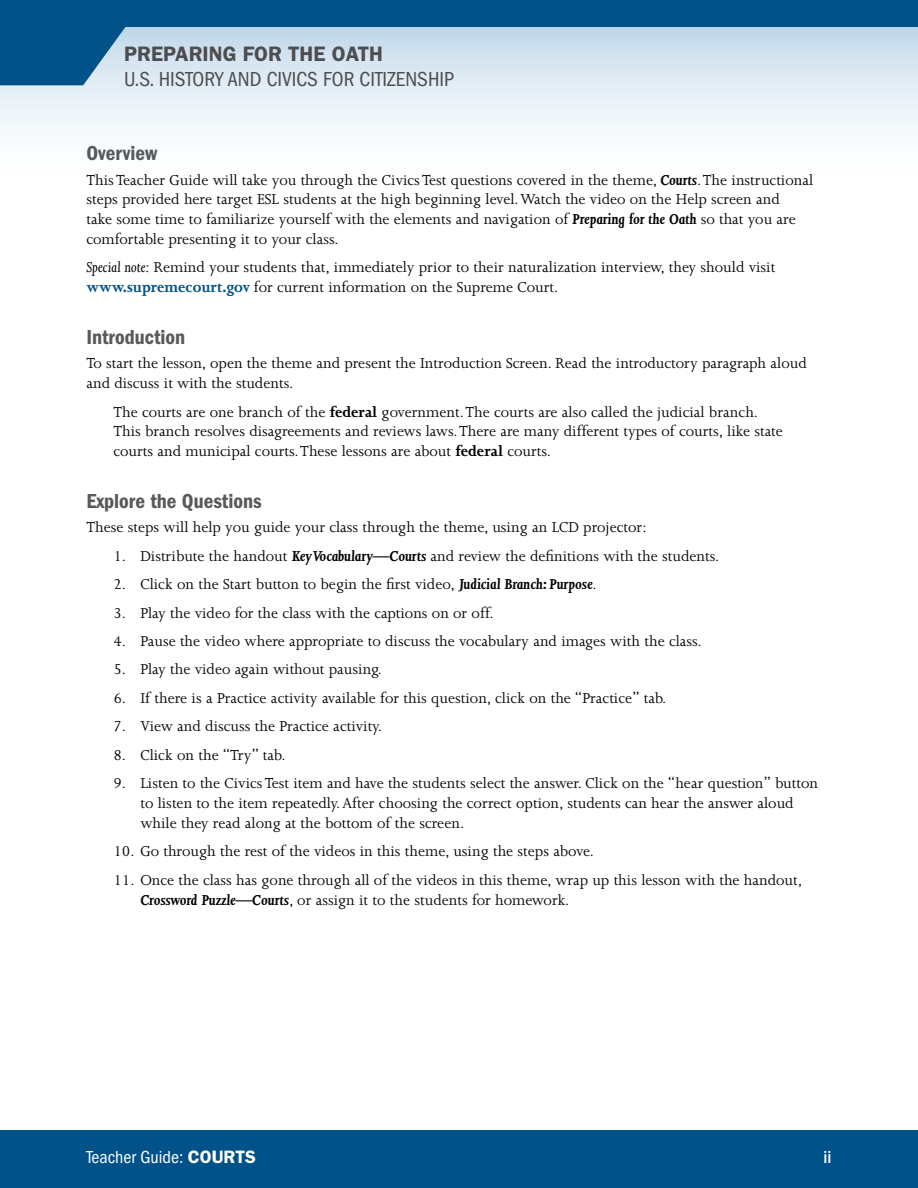
<style>
.page{position:relative;width:918px;height:1188px;background:#fff}
.page>*{position:absolute;margin:0;border:0;box-sizing:border-box;transform-origin:0 0}
.t1{font:21px "ITC Franklin Gothic Std Dm Cd";color:#58595b}
.t2{font:condensed 21px "ITC Franklin Gothic Std";color:#4d4d4f}
.t3{font:600 21px "ITC Franklin Gothic Std";color:#4d4d4f}
.t4{font:condensed 18px "ITC Franklin Gothic Std";color:#fff}
.t5{font:500 condensed 18px "ITC Franklin Gothic Std";color:#fff}
.t6{font:16.5px/19.8px "Joanna MT Std";color:#000}
.s1{font-weight:700;font-style:italic}
.s2{font-style:italic}
.s3{font-weight:700;color:#005288}
.s4{font-weight:700}
.s5{font-weight:600;font-stretch:normal}
</style>
<div class="page">
<div style="left:0;top:22px;width:918px;height:183px;background:linear-gradient(to bottom,#c7dcec,#fff)"></div>
<div style="left:0;top:1130px;width:918px;height:58px;background:#005288"></div>
<div style="left:0;top:0;width:918px;height:27px;background:#005288"></div>
<svg style="left:0;top:27px;width:126px;height:58px;background:#246b9a"></svg>
<p class="t3" style="left:124px;top:41px;width:260px">PREPARING FOR THE OATH</p>
<p class="t2" style="left:124px;top:68px;width:331px">U.S. HISTORY AND CIVICS FOR CITIZENSHIP</p>
<p class="t1" style="left:86px;top:141px;width:72px">Overview</p>
<p class="t6" style="left:86px;top:170px;width:728px">This Teacher Guide will take you through the Civics Test questions covered in the theme, <span class="s1">Courts</span>. The instructional steps provided here target ESL students at the high beginning level. Watch the video on the Help screen and<br>take some time to familiarize yourself with the elements and navigation of <span class="s1">Preparing for the Oath</span> so that you are comfortable presenting it to your class.</p>
<p class="t6" style="left:86px;top:258px;width:690px"><span class="s2">Special note:</span> Remind your students that, immediately prior to their naturalization interview, they should visit <span class="s3">www.supremecourt.gov</span> for current information on the Supreme Court.</p>
<p class="t1" style="left:86px;top:325px;width:100px">Introduction</p>
<p class="t6" style="left:86px;top:354px;width:722px">To start the lesson, open the theme and present the Introduction Screen. Read the introductory paragraph aloud and discuss it with the students.</p>
<p class="t6" style="left:113px;top:402px;width:671px">The courts are one branch of the <span class="s4">federal</span> government. The courts are also called the judicial branch.<br>This branch resolves disagreements and reviews laws. There are many different types of courts, like state courts and municipal courts. These lessons are about <span class="s4">federal</span> courts.</p>
<p class="t1" style="left:86px;top:489px;width:177px">Explore the Questions</p>
<p class="t6" style="left:86px;top:518px;width:562px">These steps will help you guide your class through the theme, using an LCD projector:</p>
<p class="t6" style="left:113px;top:546px;width:607px">1. Distribute the handout <span class="s1">Key Vocabulary—Courts</span> and review the definitions with the students.</p>
<p class="t6" style="left:113px;top:574px;width:485px">2. Click on the Start button to begin the first video, <span class="s1">Judicial Branch: Purpose</span>.</p>
<p class="t6" style="left:113px;top:603px;width:382px">3. Play the video for the class with the captions on or off.</p>
<p class="t6" style="left:113px;top:631px;width:590px">4. Pause the video where appropriate to discuss the vocabulary and images with the class.</p>
<p class="t6" style="left:113px;top:660px;width:270px">5. Play the video again without pausing.</p>
<p class="t6" style="left:113px;top:688px;width:554px">6. If there is a Practice activity available for this question, click on the “Practice” tab.</p>
<p class="t6" style="left:113px;top:717px;width:270px">7. View and discuss the Practice activity.</p>
<p class="t6" style="left:113px;top:745px;width:174px">8. Click on the “Try” tab.</p>
<p class="t6" style="left:140px;top:774px;width:679px;text-indent:-27px">9. Listen to the Civics Test item and have the students select the answer. Click on the “hear question” button to listen to the item repeatedly. After choosing the correct option, students can hear the answer aloud while they read along at the bottom of the screen.</p>
<p class="t6" style="left:113px;top:842px;width:482px">10. Go through the rest of the videos in this theme, using the steps above.</p>
<p class="t6" style="left:140px;top:870px;width:664px;text-indent:-27px">11. Once the class has gone through all of the videos in this theme, wrap up this lesson with the handout,<br><span class="s1">Crossword Puzzle—Courts</span>, or assign it to the students for homework.</p>
<p class="t4" style="left:86px;top:1147px;width:171px">Teacher Guide: <span class="s5">COURTS</span></p>
<p class="t5" style="left:824px;top:1147px;width:9px">ii</p>
</div>
